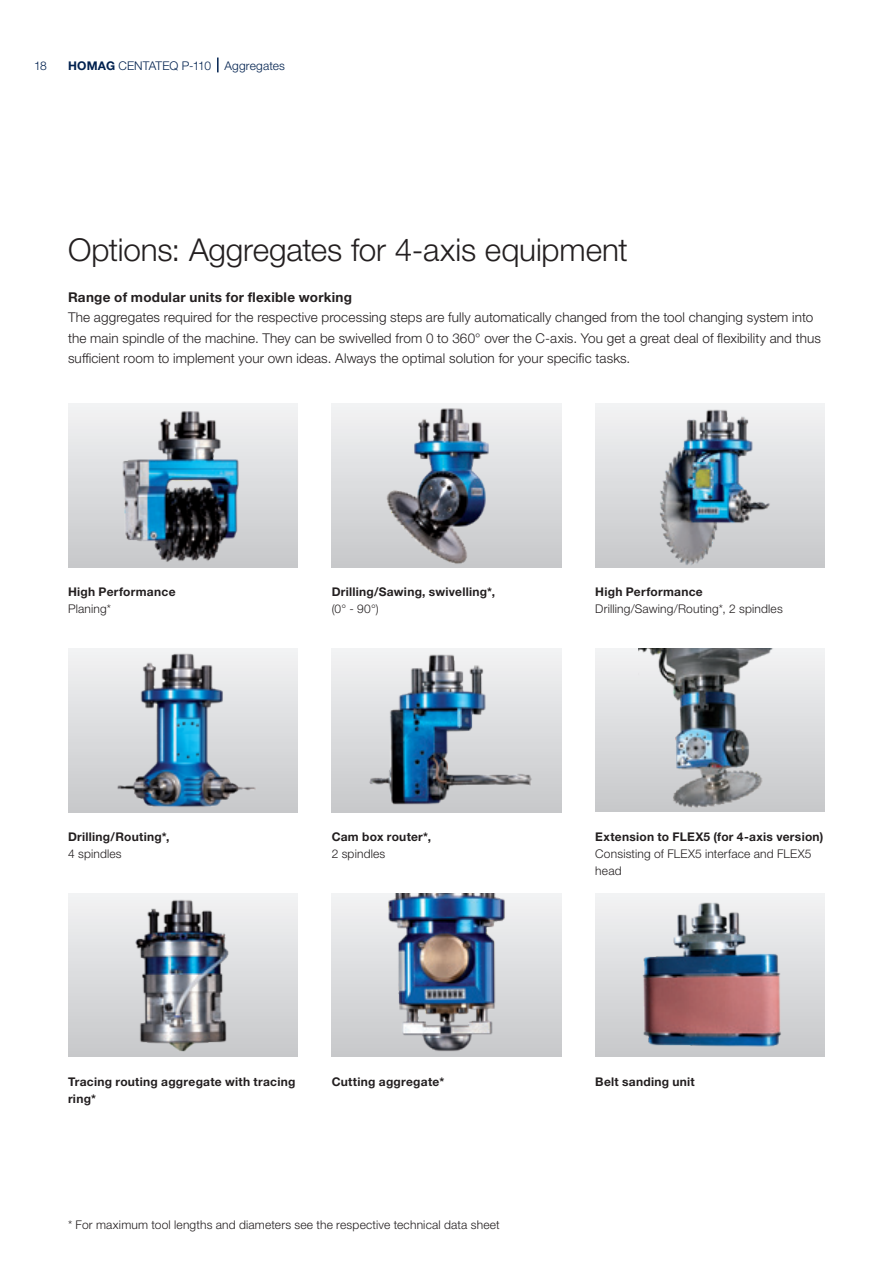
<style>
.page{position:relative;width:893px;height:1263px;background:#fff}
.page>*{position:absolute;margin:0;border:0;box-sizing:border-box;transform-origin:0 0}
.Headline_21pt_25_2_b{font:300 31.5px "Helvetica Neue LTW1 G";letter-spacing:-.005em;color:#231f20}
.Text_9pt_13_6_light{font:300 13.5px/20.4px "Helvetica Neue LTW1 G";letter-spacing:.01em;color:#231f20}
.Text_9pt_13_6_light-2{font:700 13.5px "Helvetica Neue LTW1 G";letter-spacing:.02em;color:#231f20}
.Text_Bild_8Pt_11_5pt{font:300 12px/17.2px "Helvetica Neue LTW1 G";letter-spacing:.015em;color:#231f20}
.Text_Bild_8Pt_11_5pt-2{font:700 12px/17.2px "Helvetica Neue LTW1 G";letter-spacing:.02em;color:#231f20}
._01_Musterseiten_Rub{font:300 12px "Helvetica Neue LTW1 G";letter-spacing:.005em;color:#00214f}
.s1{font-weight:700}
.s2{font-weight:300}
</style>
<div class="page">
<div style="left:68px;top:404px;width:230px;height:163px;background:linear-gradient(to bottom,#f2f2f4,#c7c8ca)"></div>
<img style="left:117px;top:404px;width:131px;height:163px">
<div style="left:595px;top:404px;width:230px;height:163px;background:linear-gradient(to bottom,#f2f2f4,#c7c8ca)"></div>
<img style="left:652px;top:404px;width:121px;height:163px">
<div style="left:68px;top:649px;width:230px;height:163px;background:linear-gradient(to bottom,#f2f2f3,#c7c8ca)"></div>
<img style="left:116px;top:649px;width:142px;height:163px">
<div style="left:332px;top:649px;width:229px;height:163px;background:linear-gradient(to bottom,#f2f2f3,#c7c8ca)"></div>
<img style="left:365px;top:649px;width:171px;height:163px">
<div style="left:332px;top:404px;width:229px;height:163px;background:linear-gradient(to bottom,#f2f2f4,#c7c8ca)"></div>
<img style="left:378px;top:404px;width:125px;height:163px">
<div style="left:332px;top:893px;width:229px;height:164px;background:linear-gradient(to bottom,#f2f2f4,#c7c8ca)"></div>
<img style="left:351px;top:893px;width:191px;height:164px">
<div style="left:595px;top:649px;width:230px;height:162px;background:linear-gradient(to bottom,#f2f2f4,#c7c8ca)"></div>
<img style="left:639px;top:649px;width:141px;height:162px">
<img style="left:68px;top:893px;width:230px;height:164px">
<img style="left:595px;top:893px;width:230px;height:164px">
<svg style="left:217px;top:58px;width:2px;height:14px"></svg>
<p class="_01_Musterseiten_Rub" style="left:34px;top:58px;width:14px">18</p>
<p class="_01_Musterseiten_Rub" style="left:68px;top:58px;width:219px"><span class="s1">HOMAG</span> CENTATEQ P-110 Aggregates</p>
<p class="Headline_21pt_25_2_b" style="left:68px;top:231px;width:561px">Options: Aggregates for 4-axis equipment</p>
<p class="Text_9pt_13_6_light-2" style="left:68px;top:289px;width:286px">Range of modular units for flexible working</p>
<p class="Text_9pt_13_6_light" style="left:68px;top:307px;width:754px">The aggregates required for the respective processing steps are fully automatically changed from the tool changing system into the main spindle of the machine. They can be swivelled from 0 to 360° over the C-axis. You get a great deal of flexibility and thus sufficient room to implement your own ideas. Always the optimal solution for your specific tasks.</p>
<p class="Text_Bild_8Pt_11_5pt-2" style="left:68px;top:583px;width:109px">High Performance<br><span class="s2">Planing*</span></p>
<p class="Text_Bild_8Pt_11_5pt-2" style="left:332px;top:583px;width:165px">Drilling/Sawing, swivelling*, <span class="s2">(0° - 90°)</span></p>
<p class="Text_Bild_8Pt_11_5pt" style="left:595px;top:583px;width:189px"><span class="s1">High Performance<br></span>Drilling/Sawing/Routing*, 2 spindles</p>
<p class="Text_Bild_8Pt_11_5pt-2" style="left:68px;top:828px;width:103px">Drilling/Routing*,<br><span class="s2">4 spindles</span></p>
<p class="Text_Bild_8Pt_11_5pt-2" style="left:332px;top:828px;width:101px">Cam box router*,<br><span class="s2">2 spindles</span></p>
<p class="Text_Bild_8Pt_11_5pt" style="left:595px;top:828px;width:229px"><span class="s1">Extension to FLEX5 (for 4-axis version)<br></span>Consisting of FLEX5 interface and FLEX5 head</p>
<p class="Text_Bild_8Pt_11_5pt-2" style="left:68px;top:1073px;width:229px">Tracing routing aggregate with tracing ring*</p>
<p class="Text_Bild_8Pt_11_5pt-2" style="left:332px;top:1073px;width:114px">Cutting aggregate*</p>
<p class="Text_Bild_8Pt_11_5pt-2" style="left:595px;top:1073px;width:101px">Belt sanding unit</p>
<p class="Text_Bild_8Pt_11_5pt" style="left:68px;top:1215px;width:433px">* For maximum tool lengths and diameters see the respective technical data sheet</p>
</div>
